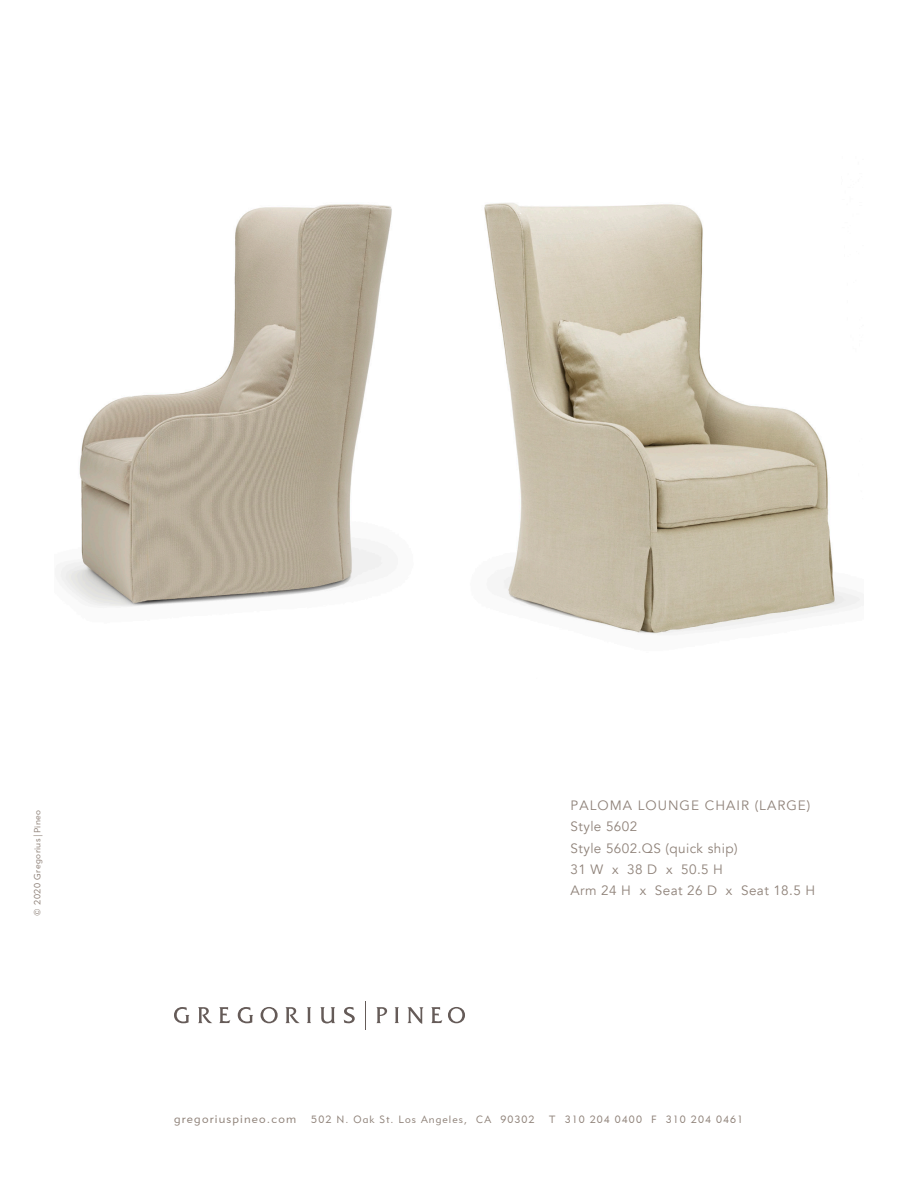
<style>
.page{position:relative;width:918px;height:1188px;background:#fff}
.page>*{position:absolute;margin:0;border:0;box-sizing:border-box;transform-origin:0 0}
.t1{font:13.5px/21.3px "Avenir";letter-spacing:.03em;color:#8f8279}
.t2{font:12px "Geometric 415 BT Lite A";letter-spacing:.1em;color:#8f8279}
.t3{font:10.5px "Geometric 415 BT Lite A";letter-spacing:.1em;color:#8f8279}
.t4{font:9px "Geometric 415 BT Lite A";letter-spacing:.05em;color:#8f8279}
</style>
<div class="page">
<svg style="left:174px;top:1007px;width:15px;height:16px"></svg>
<svg style="left:238px;top:1007px;width:15px;height:16px"></svg>
<svg style="left:261px;top:1007px;width:17px;height:16px"></svg>
<svg style="left:448px;top:1007px;width:17px;height:16px"></svg>
<svg style="left:307px;top:1007px;width:4px;height:16px"></svg>
<svg style="left:395px;top:1007px;width:4px;height:16px"></svg>
<svg style="left:344px;top:1007px;width:11px;height:16px"></svg>
<svg style="left:198px;top:1007px;width:14px;height:16px"></svg>
<svg style="left:285px;top:1007px;width:15px;height:16px"></svg>
<svg style="left:376px;top:1007px;width:11px;height:16px"></svg>
<svg style="left:219px;top:1007px;width:11px;height:16px"></svg>
<svg style="left:431px;top:1007px;width:11px;height:16px"></svg>
<svg style="left:320px;top:1007px;width:15px;height:16px"></svg>
<svg style="left:407px;top:1007px;width:16px;height:17px"></svg>
<svg style="left:365px;top:1001px;width:1px;height:28px"></svg>
<img style="left:60px;top:203px;width:800px;height:432px">
<p class="t4" style="left:32px;top:916px;width:107px;rotate:-90deg">© 2020 Gregorius|Pineo</p>
<p class="t1" style="left:571px;top:795px;width:246px">PALOMA LOUNGE CHAIR (LARGE)<br>Style 5602<br>Style 5602.QS (quick ship)<br>31 W x 38 D x 50.5 H<br>Arm 24 H x Seat 26 D x Seat 18.5 H</p>
<p class="t2" style="left:174px;top:1112px;width:124px">gregoriuspineo.com</p>
<p class="t3" style="left:311px;top:1113px;width:433px">502 N. Oak St. Los Angeles, CA 90302 T 310 204 0400 F 310 204 0461</p>
</div>
